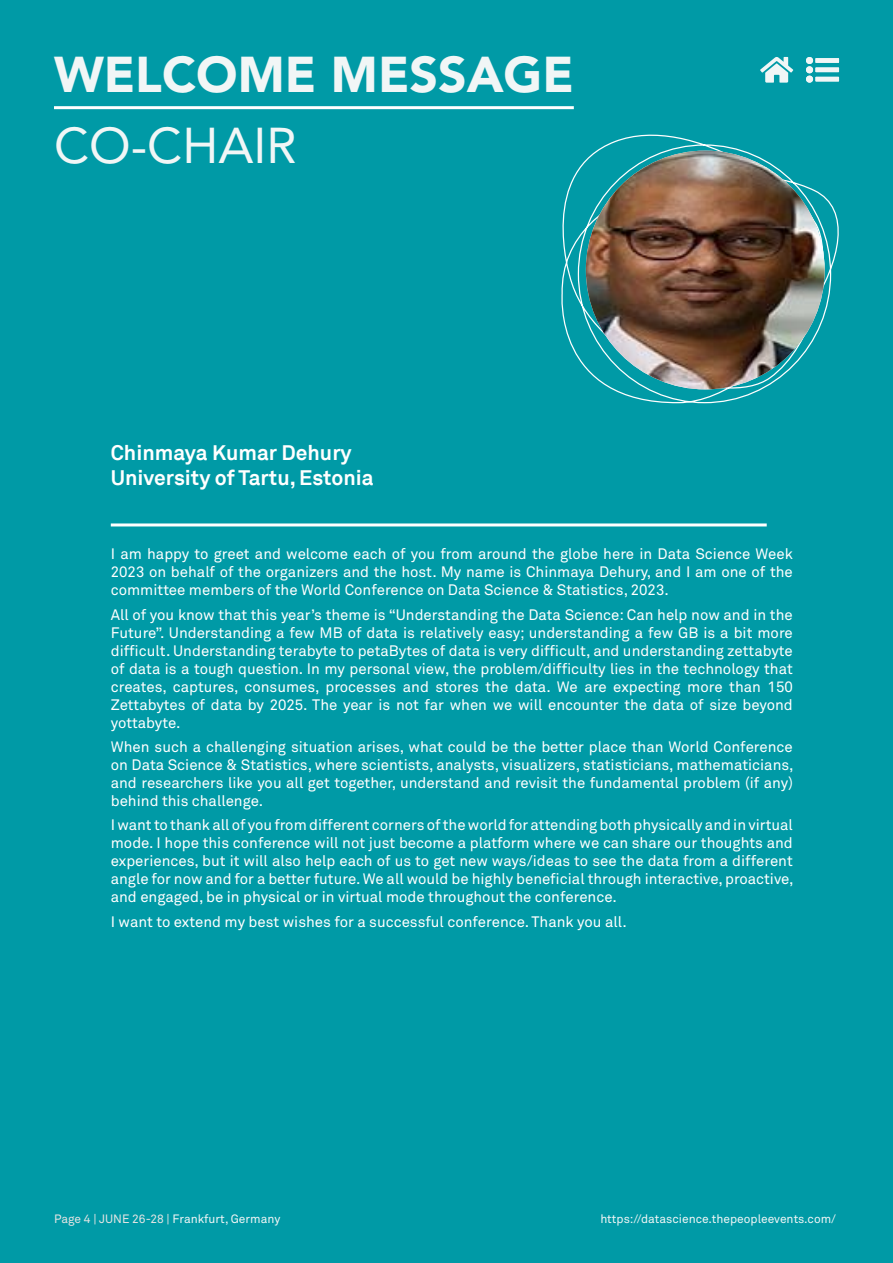
<style>
.page{position:relative;width:893px;height:1263px;background:#009aa6}
.page>*{position:absolute;margin:0;border:0;box-sizing:border-box;transform-origin:0 0}
.t1{font:900 49.8px "Avenir LT Std";color:#f1f6f6}
.t2{font:49.8px "Avenir LT Std";color:#f1f6f6}
.t3{font:700 21px/25.2px "Akkurat";color:#fff}
.t4{font:15px/18px "Akkurat Pro";color:#fff;text-align:justify}
.t5{font:12px "Akkurat Pro";color:#f1f6f6}
.s1{color:#e6e5e4}
</style>
<div class="page">
<svg style="left:561px;top:134px;width:278px;height:270px"></svg>
<img style="left:586px;top:151px;width:239px;height:238px;border-radius:119px">
<hr style="left:111px;top:523px;width:656px;height:3px;background:#fff">
<hr style="left:54px;top:106px;width:520px;height:3px;background:#fff">
<svg style="left:760px;top:57px;width:33px;height:26px"></svg>
<svg style="left:806px;top:57px;width:33px;height:26px"></svg>
<div style="left:806px;top:57px;width:7px;height:7px;background:#f1f6f6;border-radius:50%"></div>
<div style="left:806px;top:76px;width:7px;height:7px;background:#f1f6f6;border-radius:50%"></div>
<div style="left:806px;top:66px;width:7px;height:7px;background:#f1f6f6;border-radius:50%"></div>
<h1 class="t1" style="left:54px;top:44px;width:521px">WELCOME MESSAGE</h1>
<h1 class="t2" style="left:54px;top:117px;width:244px">CO-CHAIR</h1>
<h2 class="t3" style="left:111px;top:440px;width:264px">Chinmaya Kumar Dehury<br>University of Tartu, Estonia</h2>
<p class="t4" style="left:111px;top:545px;width:684px">I am happy to greet and welcome each of you from around the globe here in Data Science Week 2023 on behalf of the organizers and the host. My name is Chinmaya Dehury, and I am one of the committee members of the World Conference on Data Science &amp; Statistics, 2023.</p>
<p class="t4" style="left:111px;top:606px;width:684px">All of you know that this year’s theme is “Understanding the Data Science: Can help now and in the Future”. Understanding a few MB of data is relatively easy; understanding a few GB is a bit more difficult. Understanding terabyte to petaBytes of data is very difficult, and understanding zettabyte of data is a tough question. In my personal view, the problem/difficulty lies in the technology that creates, captures, consumes, processes and stores the data. We are expecting more than 150<br>Zettabytes of data by 2025. The year is not far when we will encounter the data of size beyond yottabyte.</p>
<p class="t4" style="left:111px;top:738px;width:684px">When such a challenging situation arises, what could be the better place than World Conference on Data Science &amp; Statistics, where scientists, analysts, visualizers, statisticians, mathematicians, and researchers like you all get together, understand and revisit the fundamental problem (if any) behind this challenge.</p>
<p class="t4" style="left:111px;top:816px;width:684px">I want to thank all of you from different corners of the world for attending both physically and in virtual mode. I hope this conference will not just become a platform where we can share our thoughts and experiences, but it will also help each of us to get new ways/ideas to see the data from a different angle for now and for a better future. We all would be highly beneficial through interactive, proactive, and engaged, be in physical or in virtual mode throughout the conference.</p>
<p class="t4" style="left:111px;top:913px;width:517px">I want to extend my best wishes for a successful conference. Thank you all.</p>
<p class="t5" style="left:54px;top:1212px;width:228px"><span class="s1">Page 4 | JUNE 26-28 |</span> Frankfurt, Germany</p>
<p class="t5" style="left:600px;top:1212px;width:237px">https://datascience.thepeopleevents.com/</p>
</div>
